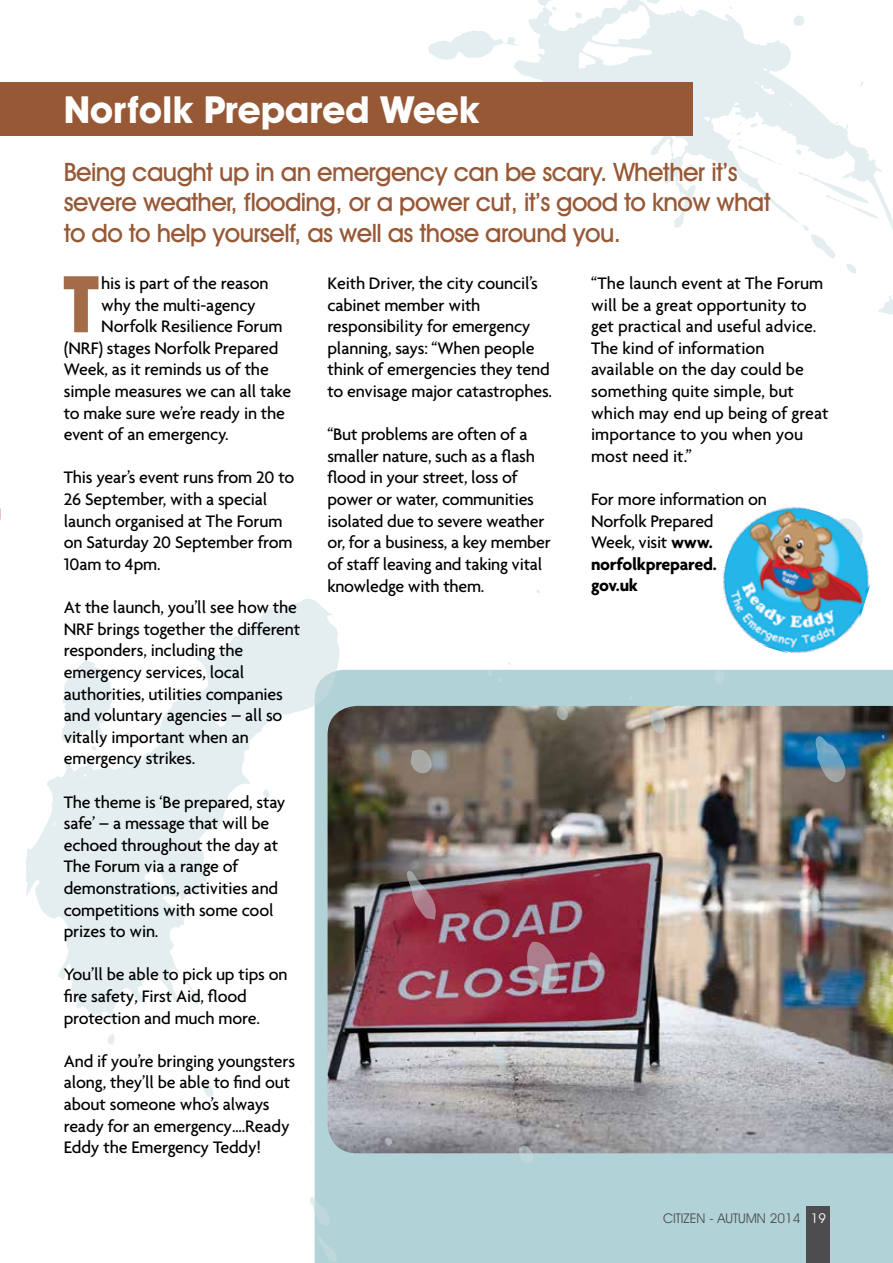
<style>
.page{position:relative;width:893px;height:1263px;background:#fff}
.page>*{position:absolute;margin:0;border:0;box-sizing:border-box;transform-origin:0 0}
.t1{font:700 78.75px "Avant Garde IT Cby BT";color:#a36c47}
.t2{font:700 37.5px "Avant Garde IT Cby BT";color:#fff}
.t3{font:500 25.5px/30.6px "Avant Garde IT Cby BT";letter-spacing:-.025em;color:#975836}
.t4{font:500 18px/21.6px "Agenda";letter-spacing:-.01em;color:#000}
.t5{font:13.5px "Avant Garde IT Cby BT";color:#4d4d4f}
.s1{font-weight:700}
.s2{color:#fff}
</style>
<div class="page">
<div style="left:315px;top:670px;width:578px;height:593px;background:#b1d2d6"></div>
<svg style="left:514px;top:0;width:379px;height:314px"></svg>
<svg style="left:686px;top:164px;width:8px;height:4px"></svg>
<svg style="left:794px;top:149px;width:11px;height:10px"></svg>
<svg style="left:731px;top:121px;width:52px;height:45px"></svg>
<svg style="left:428px;top:30px;width:91px;height:31px"></svg>
<svg style="left:687px;top:7px;width:8px;height:4px"></svg>
<div style="left:0;top:83px;width:692px;height:53px;background:#975836"></div>
<div style="left:806px;top:1207px;width:23px;height:56px;background:#4d4d4f"></div>
<img style="left:328px;top:706px;width:565px;height:447px">
<svg style="left:877px;top:731px;width:9px;height:8px"></svg>
<svg style="left:812px;top:736px;width:34px;height:46px;background:#5789a7"></svg>
<svg style="left:804px;top:893px;width:20px;height:22px"></svg>
<svg style="left:714px;top:671px;width:18px;height:23px"></svg>
<svg style="left:744px;top:1009px;width:3px;height:5px"></svg>
<svg style="left:647px;top:709px;width:22px;height:27px"></svg>
<svg style="left:668px;top:886px;width:13px;height:15px"></svg>
<svg style="left:585px;top:952px;width:18px;height:23px"></svg>
<svg style="left:554px;top:706px;width:17px;height:15px"></svg>
<svg style="left:526px;top:941px;width:34px;height:50px;background:#a57484"></svg>
<svg style="left:486px;top:669px;width:16px;height:13px"></svg>
<svg style="left:519px;top:1137px;width:21px;height:28px"></svg>
<svg style="left:492px;top:1044px;width:16px;height:25px"></svg>
<svg style="left:410px;top:745px;width:22px;height:33px"></svg>
<svg style="left:405px;top:870px;width:35px;height:50px;background:#8f5f6a"></svg>
<svg style="left:385px;top:1137px;width:7px;height:9px"></svg>
<svg style="left:329px;top:1040px;width:3px;height:4px"></svg>
<svg style="left:316px;top:1236px;width:22px;height:27px"></svg>
<svg style="left:309px;top:1196px;width:21px;height:33px"></svg>
<svg style="left:202px;top:1081px;width:12px;height:17px"></svg>
<svg style="left:108px;top:1034px;width:7px;height:11px"></svg>
<svg style="left:628px;top:695px;width:6px;height:7px"></svg>
<svg style="left:26px;top:599px;width:314px;height:426px"></svg>
<img style="left:706px;top:507px;width:180px;height:164px">
<h2 class="t2" style="left:64px;top:87px;width:416px">Norfolk Prepared Week</h2>
<h3 class="t3" style="left:64px;top:156px;width:708px">Being caught up in an emergency can be scary. Whether it’s severe weather, flooding, or a power cut, it’s good to know what to do to help yourself, as well as those around you.</h3>
<h1 class="t1" style="left:63px;top:256px;width:36px">T</h1>
<p class="t4" style="left:101px;top:272px;width:169px">his is part of the reason</p>
<p class="t4" style="left:591px;top:272px;width:239px">“The launch event at The Forum will be a great opportunity to get practical and useful advice.<br>The kind of information available on the day could be something quite simple, but which may end up being of great importance to you when you most need it.”</p>
<p class="t4" style="left:591px;top:488px;width:177px">For more information on<br>Norfolk Prepared<br>Week, visit <span class="s1">www. norfolkprepared. gov.uk</span></p>
<p class="t4" style="left:327px;top:272px;width:226px">Keith Driver, the city council’s cabinet member with responsibility for emergency planning, says: “When people think of emergencies they tend to envisage major catastrophes.</p>
<p class="t4" style="left:327px;top:423px;width:225px">“But problems are often of a smaller nature, such as a flash flood in your street, loss of power or water, communities isolated due to severe weather or, for a business, a key member of staff leaving and taking vital knowledge with them.</p>
<p class="t4" style="left:101px;top:294px;width:156px">why the multi-agency</p>
<p class="t4" style="left:101px;top:315px;width:183px">Norfolk Resilience Forum</p>
<p class="t4" style="left:64px;top:337px;width:216px">(NRF) stages Norfolk Prepared</p>
<p class="t4" style="left:64px;top:358px;width:207px">Week, as it reminds us of the</p>
<p class="t4" style="left:64px;top:380px;width:229px">simple measures we can all take</p>
<p class="t4" style="left:64px;top:402px;width:223px">to make sure we’re ready in the</p>
<p class="t4" style="left:64px;top:423px;width:166px">event of an emergency.</p>
<p class="t4" style="left:64px;top:466px;width:232px">This year’s event runs from 20 to<br>26 September, with a special launch organised at The Forum on Saturday 20 September from<br>10am to 4pm.</p>
<p class="t4" style="left:64px;top:596px;width:238px">At the launch, you’ll see how the<br>NRF brings together the different responders, including the emergency services, local authorities, utilities companies and voluntary agencies – all so vitally important when an emergency strikes.</p>
<p class="t4" style="left:64px;top:790px;width:223px">The theme is ‘Be prepared, stay safe’ – a message that will be echoed throughout the day at<br>The Forum via a range of demonstrations, activities and competitions with some cool prizes to win.</p>
<p class="t4" style="left:64px;top:963px;width:225px">You’ll be able to pick up tips on fire safety, First Aid, flood protection and much more.</p>
<p class="t4" style="left:64px;top:1050px;width:233px">And if you’re bringing youngsters along, they’ll be able to find out about someone who’s always ready for an emergency….Ready<br>Eddy the Emergency Teddy!</p>
<p class="t5" style="left:663px;top:1210px;width:165px">CITIZEN - AUTUMN 2014 <span class="s2">19</span></p>
</div>
